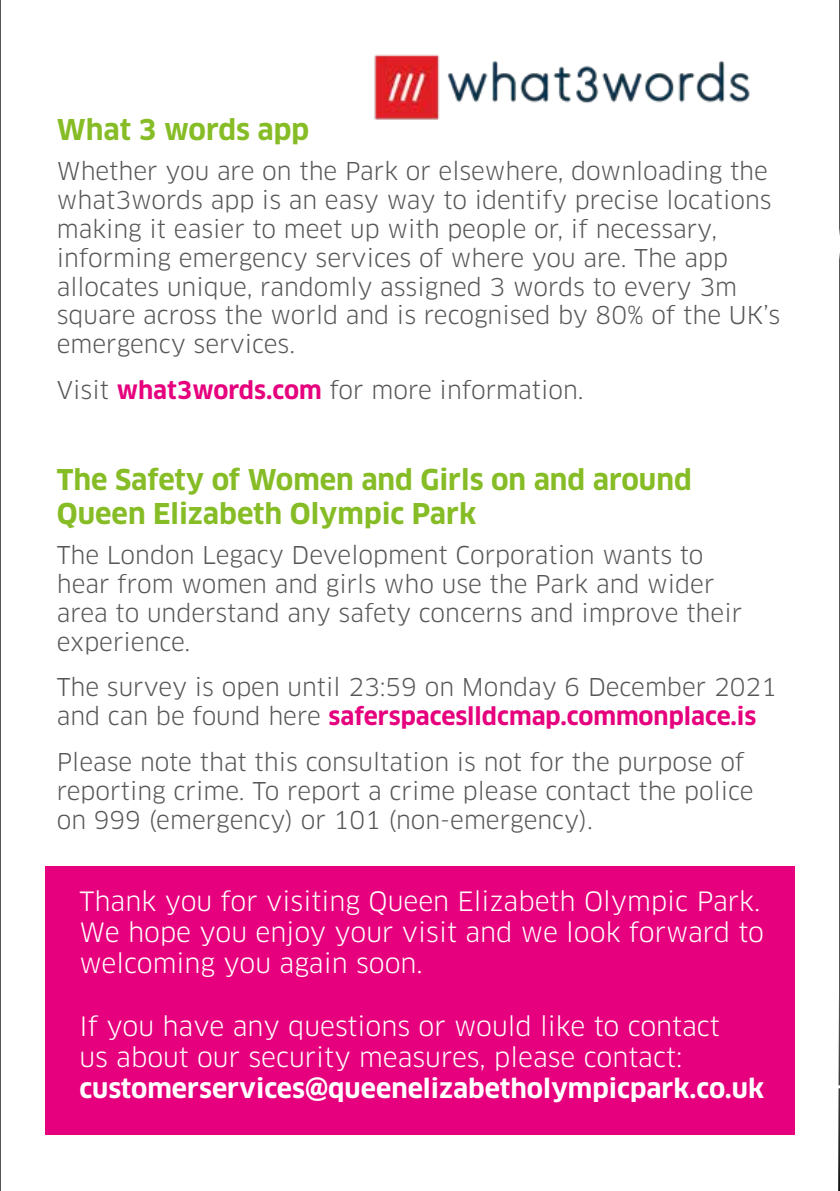
<style>
.page{position:relative;width:840px;height:1191px;background:#fff}
.page>*{position:absolute;margin:0;border:0;box-sizing:border-box;transform-origin:0 0}
.t1{font:700 28px/33.6px "Clan OT";color:#86bc25}
.t2{font:26px/31.2px "Clan OT";color:#fff}
.t3{font:700 26px "Clan OT";color:#fff}
.t4{font:24px/28.8px "Clan OT";color:#575756}
.s1{font-weight:700;color:#e6007d}
</style>
<div class="page">
<img style="left:374px;top:54px;width:376px;height:66px">
<div style="left:45px;top:866px;width:749px;height:269px;background:#e6007d"></div>
<hr style="left:0;top:0;width:1px;height:1191px;background:#575756">
<hr style="left:838px;top:0;width:1px;height:1191px;background:#575756">
<svg style="left:838px;top:89px;width:1px;height:1102px"></svg>
<p class="t1" style="left:57px;top:113px;width:254px">What 3 words app</p>
<p class="t4" style="left:57px;top:157px;width:724px">Whether you are on the Park or elsewhere, downloading the what3words app is an easy way to identify precise locations making it easier to meet up with people or, if necessary, informing emergency services of where you are. The app allocates unique, randomly assigned 3 words to every 3m square across the world and is recognised by 80% of the UK’s emergency services.</p>
<p class="t4" style="left:57px;top:376px;width:528px">Visit <span class="s1">what3words.com</span> for more information.</p>
<p class="t1" style="left:57px;top:463px;width:636px">The Safety of Women and Girls on and around<br>Queen Elizabeth Olympic Park</p>
<p class="t4" style="left:57px;top:541px;width:686px">The London Legacy Development Corporation wants to hear from women and girls who use the Park and wider area to understand any safety concerns and improve their experience.</p>
<p class="t4" style="left:57px;top:673px;width:721px">The survey is open until 23:59 on Monday 6 December 2021 and can be found here <span class="s1">saferspaceslldcmap.commonplace.is</span></p>
<p class="t4" style="left:57px;top:747px;width:698px">Please note that this consultation is not for the purpose of reporting crime. To report a crime please contact the police on 999 (emergency) or 101 (non-emergency).</p>
<p class="t2" style="left:79px;top:885px;width:685px">Thank you for visiting Queen Elizabeth Olympic Park.<br>We hope you enjoy your visit and we look forward to welcoming you again soon.</p>
<p class="t2" style="left:79px;top:1010px;width:641px">If you have any questions or would like to contact us about our security measures, please contact:</p>
<p class="t3" style="left:79px;top:1073px;width:685px">customerservices@queenelizabetholympicpark.co.uk</p>
</div>
